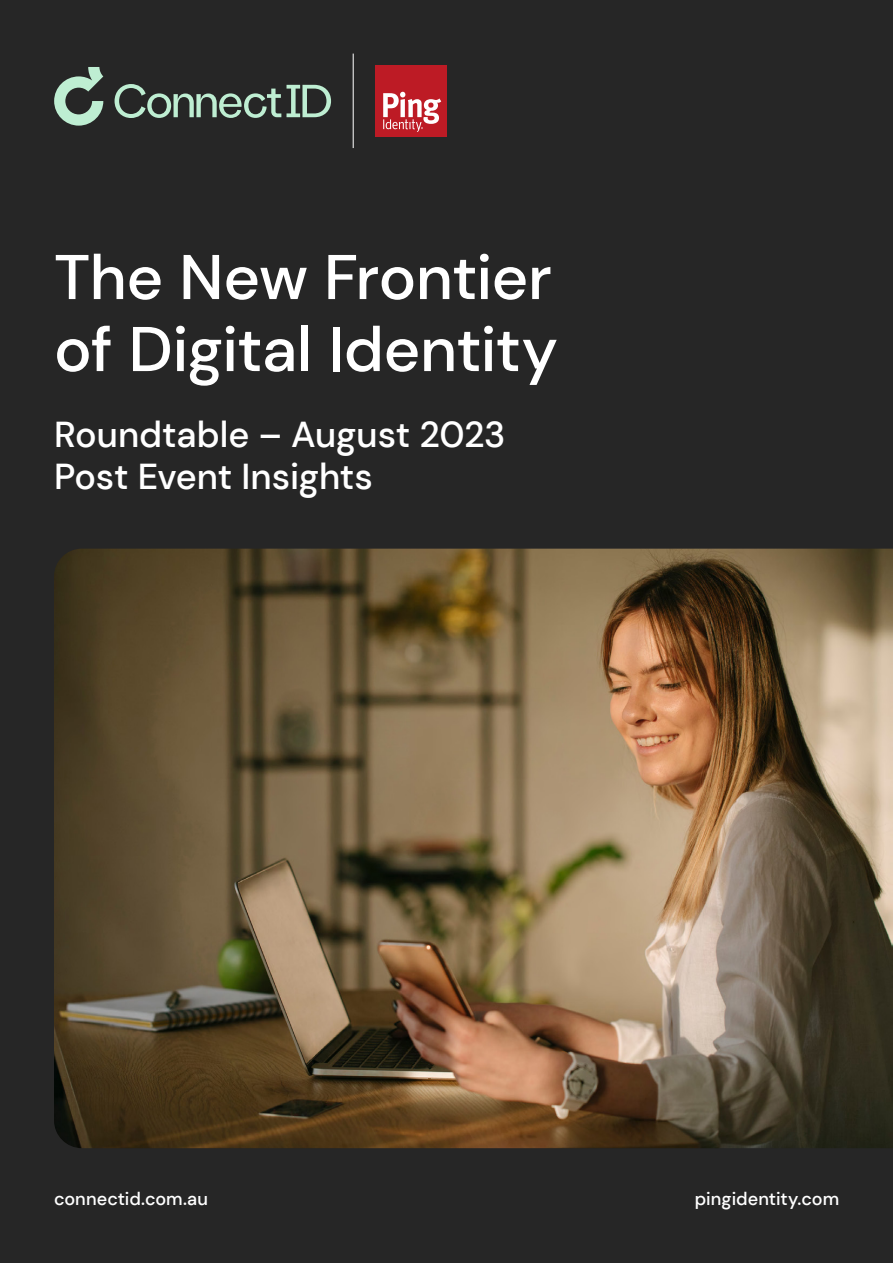
<style>
.page{position:relative;width:893px;height:1263px;background:#262626}
.page>*{position:absolute;margin:0;border:0;box-sizing:border-box;transform-origin:0 0}
.t1{font:500 63px/72px "DM Sans";letter-spacing:-.01em;color:#fff}
.t2{font:500 36px/42px "DM Sans";letter-spacing:-.005em;color:#fff}
.t3{font:500 18px "DM Sans";color:#fff}
</style>
<div class="page">
<img style="left:54px;top:549px;width:839px;height:599px">
<svg style="left:287px;top:85px;width:44px;height:32px"></svg>
<svg style="left:115px;top:84px;width:166px;height:34px"></svg>
<svg style="left:54px;top:67px;width:49px;height:59px"></svg>
<hr style="left:353px;top:54px;width:1px;height:94px;background:#fff">
<div style="left:375px;top:65px;width:72px;height:72px;background:#bd1b25"></div>
<svg style="left:383px;top:92px;width:58px;height:40px"></svg>
<h1 class="t1" style="left:54px;top:241px;width:505px">The New Frontier of Digital Identity</h1>
<p class="t2" style="left:54px;top:413px;width:453px">Roundtable – August 2023<br>Post Event Insights</p>
<p class="t3" style="left:54px;top:1187px;width:156px">connectid.com.au</p>
<p class="t3" style="left:695px;top:1187px;width:146px">pingidentity.com</p>
</div>
